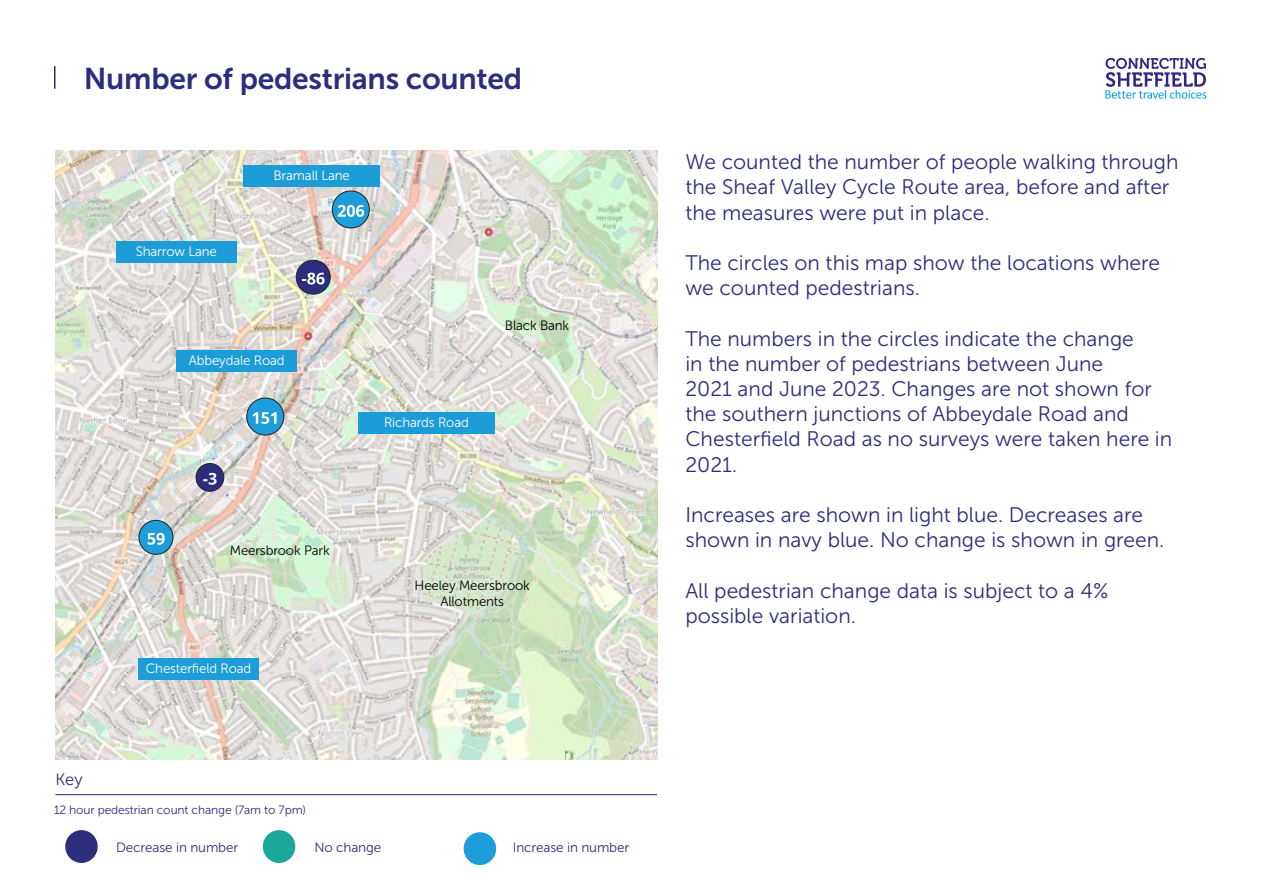
<style>
.page{position:relative;width:1263px;height:893px;background:#fff}
.page>*{position:absolute;margin:0;border:0;box-sizing:border-box;transform-origin:0 0}
.t1{font:30px "Museo Sans 700";letter-spacing:-.01em;color:#2e2c7e}
.t2{font:21px/25.2px "Museo Sans 300";color:#2e2c7e}
.t3{font:16.5px "Museo Sans 300";color:#2e2c7e}
.t4{font:13.5px "Museo Sans 300";letter-spacing:-.01em;color:#fff}
.t5{font:13.5px/16.2px "Museo Sans 300";letter-spacing:-.01em;color:#000;text-align:center}
.t6{font:13.5px "Museo Sans 300";letter-spacing:-.01em;color:#2e2c7e}
.t7{font:12px "Museo Sans 300";letter-spacing:-.01em;color:#2e2c7e}
</style>
<div class="page">
<hr style="left:54px;top:66px;width:2px;height:23px;background:#2e2c7e">
<svg style="left:1105px;top:57px;width:101px;height:42px"></svg>
<svg style="left:56px;top:150px;width:601px;height:609px;background:#dddfd4"></svg>
<div style="left:139px;top:520px;width:34px;height:34px;background:#1d9dd9;border-radius:50%"></div>
<div style="left:139px;top:520px;width:34px;height:34px;border:1px solid #232323;border-radius:50%"></div>
<div style="left:196px;top:463px;width:28px;height:28px;background:#2e2c7e;border-radius:50%"></div>
<div style="left:196px;top:463px;width:28px;height:28px;border:1px solid #232323;border-radius:50%"></div>
<div style="left:247px;top:398px;width:37px;height:37px;background:#1d9dd9;border-radius:50%"></div>
<div style="left:247px;top:398px;width:37px;height:37px;border:1px solid #232323;border-radius:50%"></div>
<div style="left:296px;top:260px;width:34px;height:34px;background:#2e2c7e;border-radius:50%"></div>
<div style="left:296px;top:260px;width:34px;height:34px;border:1px solid #232323;border-radius:50%"></div>
<div style="left:332px;top:191px;width:37px;height:37px;background:#1d9dd9;border-radius:50%"></div>
<div style="left:332px;top:191px;width:37px;height:37px;border:1px solid #232323;border-radius:50%"></div>
<svg style="left:252px;top:412px;width:24px;height:12px"></svg>
<svg style="left:338px;top:205px;width:26px;height:12px"></svg>
<svg style="left:302px;top:273px;width:23px;height:11px"></svg>
<svg style="left:148px;top:533px;width:17px;height:12px"></svg>
<svg style="left:203px;top:473px;width:14px;height:12px"></svg>
<div style="left:138px;top:658px;width:121px;height:21px;background:#1d9dd8"></div>
<div style="left:358px;top:412px;width:137px;height:21px;background:#1d9dd8"></div>
<div style="left:116px;top:241px;width:121px;height:21px;background:#1d9dd8"></div>
<div style="left:176px;top:350px;width:121px;height:21px;background:#1d9dd8"></div>
<div style="left:243px;top:166px;width:137px;height:21px;background:#1d9dd8"></div>
<hr style="left:56px;top:794px;width:601px;height:1px;background:#2e2c7e">
<div style="left:65px;top:830px;width:33px;height:33px;background:#2e2d7d;border-radius:50%"></div>
<div style="left:263px;top:830px;width:32px;height:33px;background:#1ba898;border-radius:50%"></div>
<div style="left:464px;top:832px;width:32px;height:33px;background:#1d9dda;border-radius:50%"></div>
<h1 class="t1" style="left:84px;top:62px;width:440px">Number of pedestrians counted</h1>
<p class="t4" style="left:136px;top:244px;width:83px">Sharrow Lane</p>
<p class="t4" style="left:273px;top:169px;width:78px">Bramall Lane</p>
<p class="t4" style="left:189px;top:353px;width:97px">Abbeydale Road</p>
<p class="t4" style="left:384px;top:415px;width:86px">Richards Road</p>
<p class="t5" style="left:505px;top:317px;width:66px">Black Bank</p>
<p class="t5" style="left:230px;top:542px;width:101px">Meersbrook Park</p>
<p class="t3" style="left:56px;top:770px;width:29px">Key</p>
<p class="t4" style="left:146px;top:661px;width:107px">Chesterfield Road</p>
<p class="t7" style="left:54px;top:803px;width:253px">12 hour pedestrian count change (7am to 7pm)</p>
<p class="t5" style="left:415px;top:577px;width:117px">Heeley Meersbrook<br>Allotments</p>
<p class="t6" style="left:116px;top:840px;width:124px">Decrease in number</p>
<p class="t6" style="left:314px;top:840px;width:68px">No change</p>
<p class="t6" style="left:513px;top:840px;width:118px">Increase in number</p>
<p class="t2" style="left:685px;top:149px;width:495px">We counted the number of people walking through the Sheaf Valley Cycle Route area, before and after the measures were put in place.</p>
<p class="t2" style="left:685px;top:250px;width:476px">The circles on this map show the locations where we counted pedestrians.</p>
<p class="t2" style="left:685px;top:326px;width:488px">The numbers in the circles indicate the change<br>in the number of pedestrians between June<br>2021 and June 2023. Changes are not shown for the southern junctions of Abbeydale Road and Chesterfield Road as no surveys were taken here in 2021.</p>
<p class="t2" style="left:685px;top:502px;width:481px">Increases are shown in light blue. Decreases are shown in navy blue. No change is shown in green.</p>
<p class="t2" style="left:685px;top:578px;width:425px">All pedestrian change data is subject to a 4% possible variation.</p>
</div>
